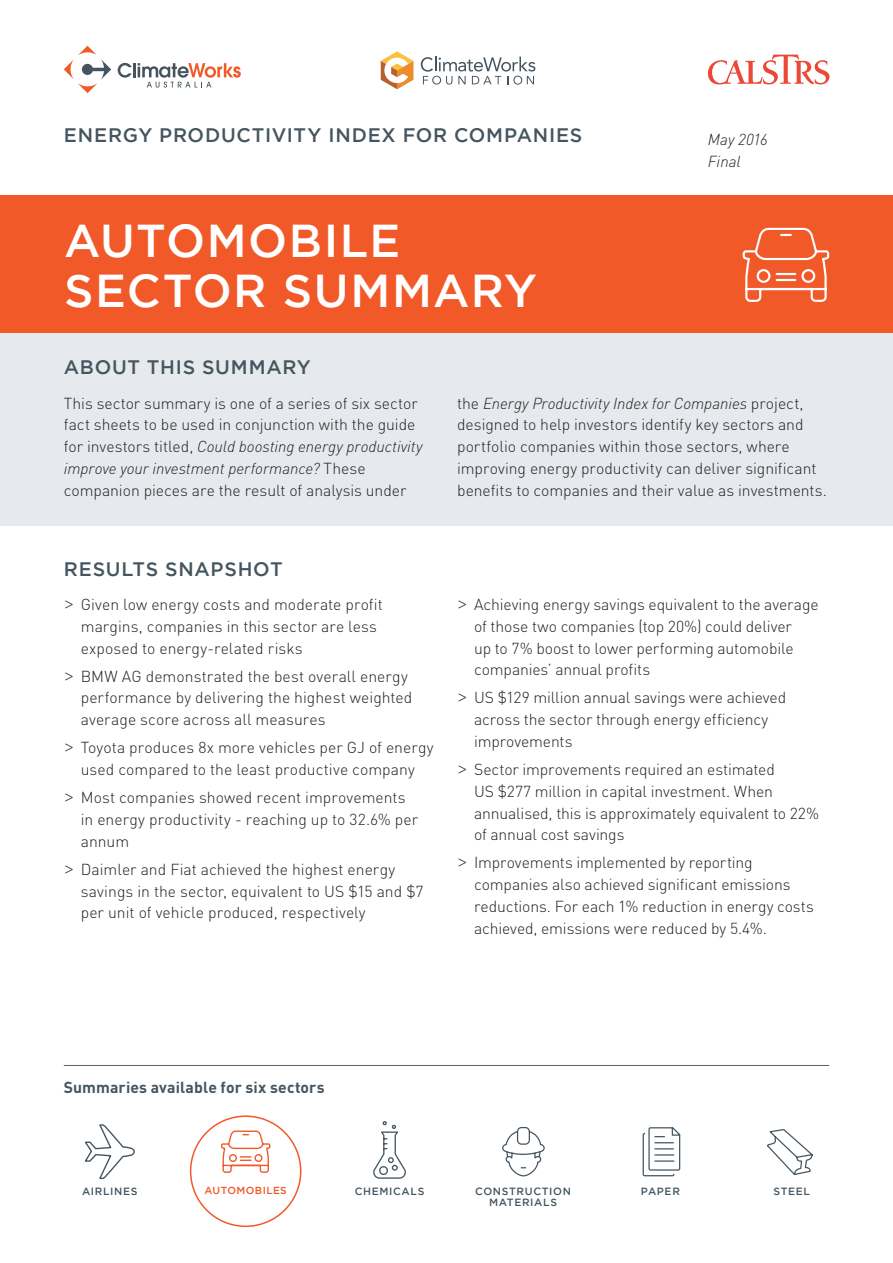
<style>
.page{position:relative;width:893px;height:1263px;background:#fff}
.page>*{position:absolute;margin:0;border:0;box-sizing:border-box;transform-origin:0 0}
.t1{font:500 46.05px/49.8px "Gotham";letter-spacing:.03em;color:#fff}
.t2{font:500 19.5px "Gotham";letter-spacing:.04em;color:#45555f}
.t3{font:300 15.75px/21.8px "DIN Pro";color:#231f20}
.t4{font:700 15.75px "DIN Pro";letter-spacing:.005em;color:#45555f}
.t5{font:italic 300 15.75px/21.8px "DIN Pro";color:#231f20}
.t6{font:500 10.5px/11.1px "Gotham";letter-spacing:.065em;color:#45555f;text-align:center}
.t7{font:500 10.2px "Gotham";letter-spacing:.04em;color:#f15929}
.s1{font-style:italic}
.s2{font-family:"Gotham"}
</style>
<div class="page">
<div style="left:0;top:332px;width:893px;height:194px;background:#e6e9ed"></div>
<div style="left:0;top:196px;width:893px;height:137px;background:#f15929"></div>
<svg style="left:708px;top:55px;width:121px;height:29px"></svg>
<svg style="left:118px;top:63px;width:14px;height:15px"></svg>
<hr style="left:133px;top:63px;width:3px;height:14px;background:#45555f">
<svg style="left:138px;top:63px;width:103px;height:25px"></svg>
<svg style="left:64px;top:46px;width:47px;height:47px"></svg>
<svg style="left:381px;top:51px;width:32px;height:38px"></svg>
<svg style="left:421px;top:57px;width:114px;height:28px"></svg>
<svg style="left:221px;top:1130px;width:50px;height:43px"></svg>
<svg style="left:502px;top:1127px;width:43px;height:50px"></svg>
<svg style="left:373px;top:1121px;width:33px;height:58px"></svg>
<svg style="left:767px;top:1129px;width:46px;height:47px"></svg>
<svg style="left:642px;top:1127px;width:39px;height:50px"></svg>
<div style="left:190px;top:1115px;width:111px;height:112px;border:2px solid #f15929;border-radius:50%"></div>
<svg style="left:742px;top:227px;width:88px;height:75px"></svg>
<hr style="left:64px;top:1065px;width:765px;height:1px;background:#636366">
<svg style="left:84px;top:1124px;width:51px;height:56px"></svg>
<p class="t2" style="left:64px;top:124px;width:520px">ENERGY PRODUCTIVITY INDEX FOR COMPANIES</p>
<h1 class="t1" style="left:64px;top:217px;width:475px">AUTOMOBILE<br>SECTOR SUMMARY</h1>
<p class="t5" style="left:708px;top:130px;width:61px">May 2016<br>Final</p>
<p class="t2" style="left:64px;top:356px;width:248px">ABOUT THIS SUMMARY</p>
<p class="t3" style="left:64px;top:393px;width:360px">This sector summary is one of a series of six sector fact sheets to be used in conjunction with the guide for investors titled, <span class="s1">Could boosting energy productivity improve your investment performance?</span> These companion pieces are the result of analysis under</p>
<p class="t3" style="left:457px;top:393px;width:371px">the <span class="s1">Energy Productivity Index for Companies</span> project, designed to help investors identify key sectors and portfolio companies within those sectors, where improving energy productivity can deliver significant benefits to companies and their value as investments.</p>
<p class="t2" style="left:64px;top:557px;width:220px">RESULTS SNAPSHOT</p>
<p class="t3" style="left:81px;top:594px;width:304px;text-indent:-17px"><span class="s2">&gt;</span> Given low energy costs and moderate profit margins, companies in this sector are less exposed to energy-related risks</p>
<p class="t3" style="left:81px;top:666px;width:333px;text-indent:-17px"><span class="s2">&gt;</span> BMW AG demonstrated the best overall energy performance by delivering the highest weighted average score across all measures</p>
<p class="t3" style="left:64px;top:737px;width:371px;text-align:center"><span class="s2">&gt;</span> Toyota produces 8x more vehicles per GJ of energy used compared to the least productive company</p>
<p class="t3" style="left:81px;top:787px;width:339px;text-indent:-17px"><span class="s2">&gt;</span> Most companies showed recent improvements in energy productivity - reaching up to 32.6% per annum</p>
<p class="t3" style="left:81px;top:859px;width:344px;text-indent:-17px"><span class="s2">&gt;</span> Daimler and Fiat achieved the highest energy savings in the sector, equivalent to US $15 and $7 per unit of vehicle produced, respectively</p>
<p class="t3" style="left:474px;top:594px;width:346px;text-indent:-17px"><span class="s2">&gt;</span> Achieving energy savings equivalent to the average of those two companies (top 20%) could deliver<br>up to 7% boost to lower performing automobile companies’ annual profits</p>
<p class="t3" style="left:474px;top:688px;width:314px;text-indent:-17px"><span class="s2">&gt;</span> US $129 million annual savings were achieved across the sector through energy efficiency improvements</p>
<p class="t3" style="left:474px;top:759px;width:347px;text-indent:-17px"><span class="s2">&gt;</span> Sector improvements required an estimated<br>US $277 million in capital investment. When annualised, this is approximately equivalent to 22% of annual cost savings</p>
<p class="t3" style="left:474px;top:853px;width:341px;text-indent:-17px"><span class="s2">&gt;</span> Improvements implemented by reporting companies also achieved significant emissions reductions. For each 1% reduction in energy costs achieved, emissions were reduced by 5.4%.</p>
<p class="t4" style="left:64px;top:1082px;width:262px">Summaries available for six sectors</p>
<p class="t7" style="left:204px;top:1184px;width:84px">AUTOMOBILES</p>
<p class="t6" style="left:355px;top:1186px;width:71px">CHEMICALS</p>
<p class="t6" style="left:641px;top:1186px;width:40px">PAPER</p>
<p class="t6" style="left:773px;top:1186px;width:38px">STEEL</p>
<p class="t6" style="left:82px;top:1186px;width:57px">AIRLINES</p>
<p class="t6" style="left:475px;top:1186px;width:97px">CONSTRUCTION<br>MATERIALS</p>
</div>
